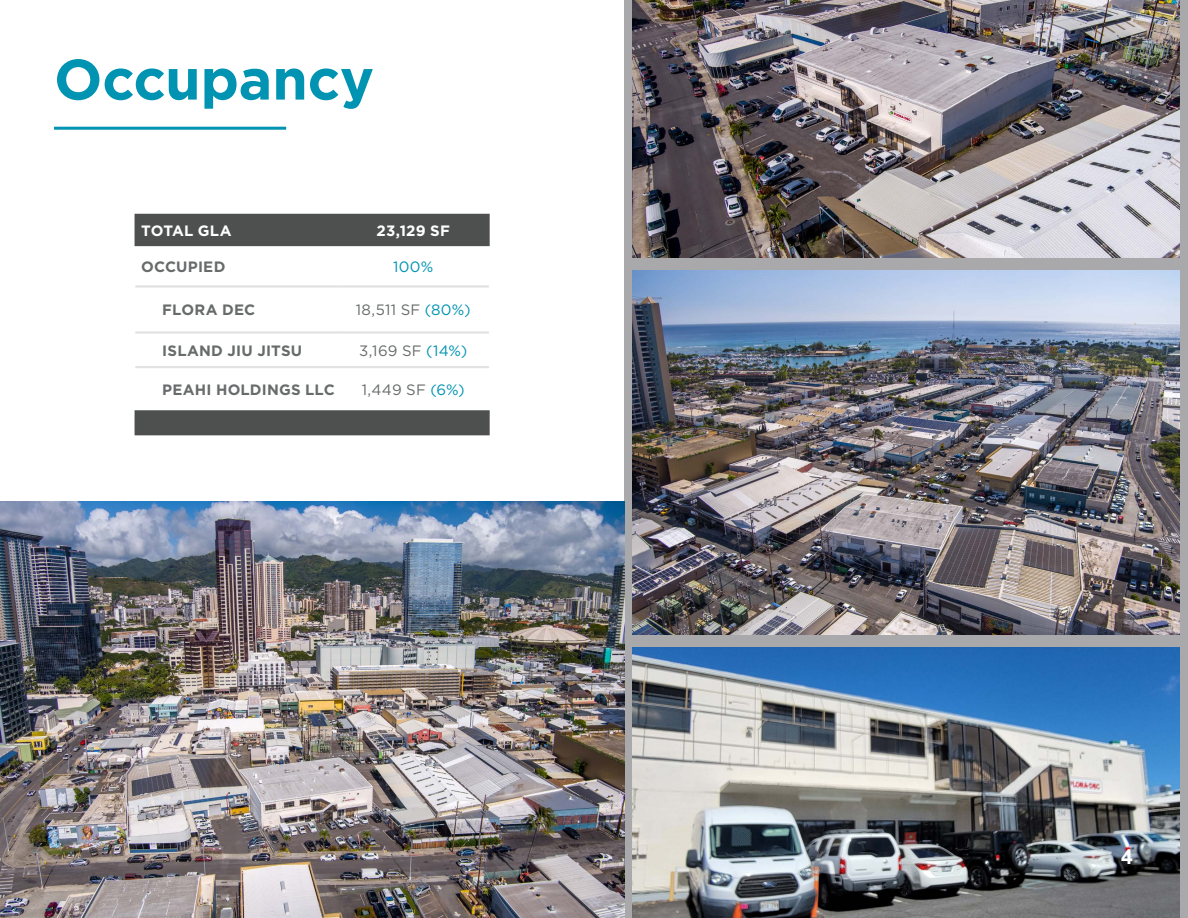
<style>
.page{position:relative;width:1188px;height:918px;background:#fff}
.page>*{position:absolute;margin:0;border:0;box-sizing:border-box;transform-origin:0 0}
.t1{font:700 57px "Gotham";letter-spacing:-.005em;color:#0093b2}
.t2{font:700 21px "Arial";color:#fff}
.t3{font:700 15px "Gotham";letter-spacing:.015em;color:#686b6b}
.t4{font:15px "Gotham";letter-spacing:.015em;color:#686b6b}
.t5{font:700 15px "Gotham";letter-spacing:.01em;color:#fff}
.t6{font:15px "Gotham";color:#0093b2}
.s1{color:#0093b2}
</style>
<div class="page">
<div style="left:624px;top:0;width:564px;height:918px;background:#a9a8aa"></div>
<div style="left:135px;top:214px;width:355px;height:32px;background:#4e5050"></div>
<div style="left:135px;top:410px;width:355px;height:25px;background:#4e5050"></div>
<hr style="left:135px;top:285px;width:202px;height:3px;background:#e1e2e2">
<hr style="left:337px;top:285px;width:152px;height:3px;background:#e1e2e2">
<hr style="left:135px;top:331px;width:202px;height:3px;background:#e1e2e2">
<hr style="left:337px;top:331px;width:152px;height:3px;background:#e1e2e2">
<hr style="left:135px;top:366px;width:202px;height:2px;background:#e1e2e2">
<hr style="left:337px;top:366px;width:152px;height:2px;background:#e1e2e2">
<hr style="left:54px;top:127px;width:232px;height:3px;background:#0093b2">
<img style="left:633px;top:0;width:547px;height:257px">
<img style="left:633px;top:270px;width:547px;height:365px">
<img style="left:633px;top:648px;width:547px;height:270px">
<img style="left:0;top:502px;width:624px;height:416px">
<p class="t1" style="left:54px;top:42px;width:322px">Occupancy</p>
<p class="t5" style="left:141px;top:221px;width:92px">TOTAL GLA</p>
<p class="t5" style="left:377px;top:221px;width:75px">23,129 SF</p>
<p class="t3" style="left:141px;top:257px;width:86px">OCCUPIED</p>
<p class="t6" style="left:393px;top:257px;width:42px">100%</p>
<p class="t3" style="left:162px;top:300px;width:94px">FLORA DEC</p>
<p class="t4" style="left:356px;top:301px;width:116px">18,511 SF <span class="s1">(80%)</span></p>
<p class="t3" style="left:162px;top:341px;width:141px">ISLAND JIU JITSU</p>
<p class="t4" style="left:359px;top:341px;width:110px">3,169 SF <span class="s1">(14%)</span></p>
<p class="t3" style="left:162px;top:379px;width:174px">PEAHI HOLDINGS LLC</p>
<p class="t4" style="left:362px;top:380px;width:105px">1,449 SF <span class="s1">(6%)</span></p>
<p class="t2" style="left:1121px;top:842px;width:13px">4</p>
</div>
